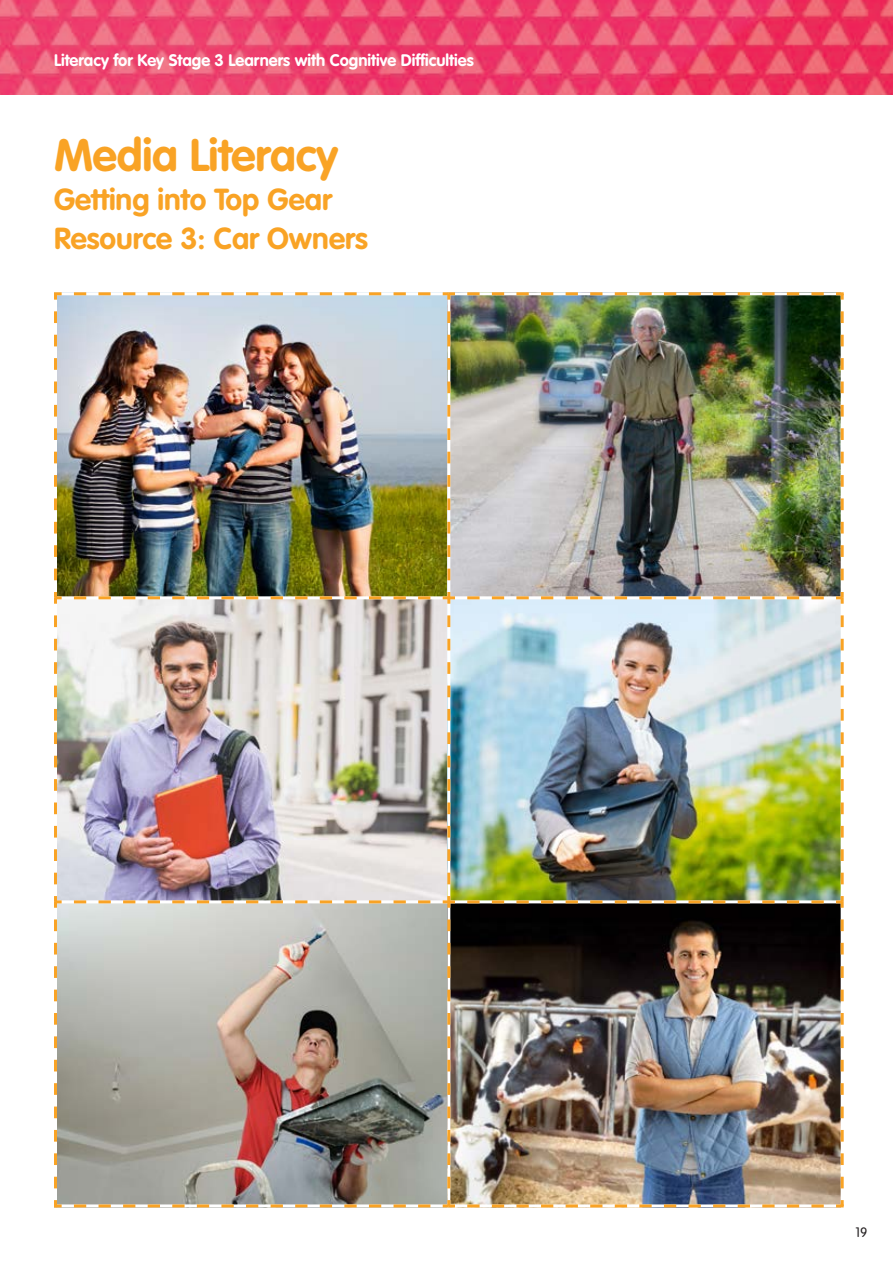
<style>
.page{position:relative;width:893px;height:1263px;background:#fff}
.page>*{position:absolute;margin:0;border:0;box-sizing:border-box;transform-origin:0 0}
.t1{font:700 45px "VAG Rounded Std";letter-spacing:-.005em;color:#f9a325}
.t2{font:700 30px/39px "VAG Rounded Std";color:#f9a325}
.t3{font:700 16.5px "VAG Rounded";color:#fff}
.t4{font:300 13.5px "VAG Rounded";color:#231f20}
</style>
<div class="page">
<img style="left:0;top:0;width:893px;height:95px">
<img style="left:57px;top:601px;width:390px;height:299px">
<img style="left:450px;top:580px;width:391px;height:320px">
<img style="left:62px;top:903px;width:779px;height:301px">
<hr style="left:449px;top:596px;width:393px;height:3px;background:#fff">
<hr style="left:447px;top:902px;width:3px;height:304px;background:#fff">
<img style="left:54px;top:292px;width:398px;height:309px">
<img style="left:446px;top:292px;width:398px;height:288px">
<svg style="left:74px;top:596px;width:363px;height:3px"></svg>
<svg style="left:54px;top:596px;width:8px;height:288px"></svg>
<svg style="left:467px;top:596px;width:363px;height:3px"></svg>
<img style="left:443px;top:592px;width:12px;height:292px">
<svg style="left:836px;top:592px;width:8px;height:292px"></svg>
<svg style="left:74px;top:900px;width:363px;height:3px"></svg>
<svg style="left:467px;top:900px;width:363px;height:3px"></svg>
<svg style="left:443px;top:896px;width:12px;height:292px;background:#a6957b"></svg>
<svg style="left:836px;top:896px;width:8px;height:292px"></svg>
<svg style="left:74px;top:1204px;width:363px;height:3px"></svg>
<svg style="left:54px;top:896px;width:8px;height:312px"></svg>
<svg style="left:443px;top:1200px;width:401px;height:8px;background:#cbb390"></svg>
<p class="t3" style="left:54px;top:51px;width:421px">Literacy for Key Stage 3 Learners with Cognitive Difficulties</p>
<h1 class="t1" style="left:54px;top:128px;width:286px">Media Literacy</h1>
<h2 class="t2" style="left:54px;top:181px;width:315px">Getting into Top Gear<br>Resource 3: Car Owners</h2>
<p class="t4" style="left:855px;top:1225px;width:13px">19</p>
</div>
